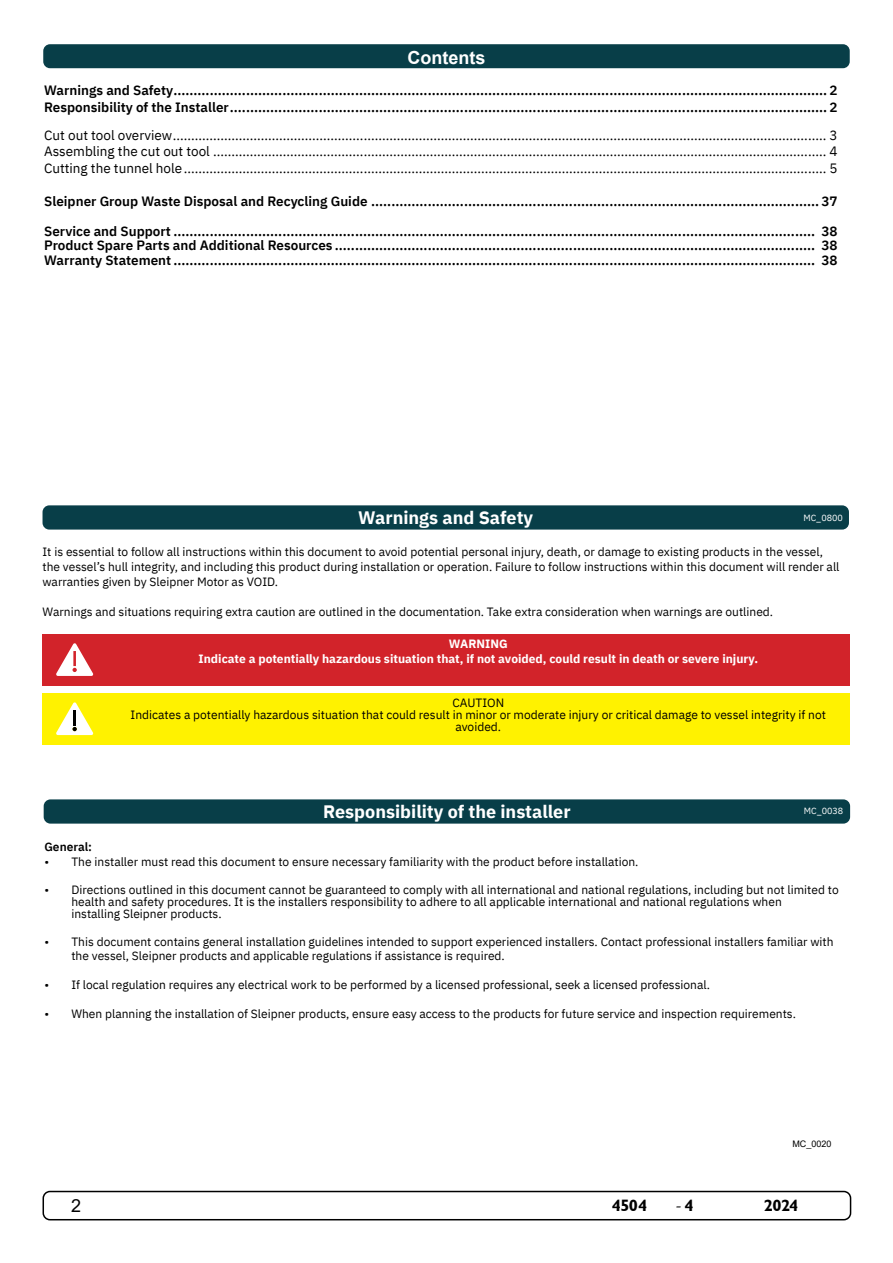
<style>
.page{position:relative;width:893px;height:1263px;background:#fff}
.page>*{position:absolute;margin:0;border:0;box-sizing:border-box;transform-origin:0 0}
.t1{font:700 18px "IBM Plex Sans";color:#fff}
.t2{font:700 18px "Arial";color:#fff}
.t3{font:18px "Minion Pro";color:#000}
.t4{font:18px "Arial";color:#000}
.t5{font:16.5px "Garrison Sans BOLD";letter-spacing:-.03em;color:#000}
.dots_TOC{font:600 13.5px/14.2px "IBM Plex Sans";color:#000;text-align:justify}
.dots_TOC-2{font:13.5px/28.5px "IBM Plex Sans";color:#000}
.t6{font:12px/12px "IBM Plex Sans";color:#000}
.t7{font:700 12px/15px "IBM Plex Sans";color:#fff;text-align:center}
.t8{font:600 12px "IBM Plex Sans";color:#000}
.t9{font:9px "IBM Plex Sans";color:#fff}
.t10{font:9px "Arial";color:#000}
.s1{font-weight:600}
.s2{font-family:"Garrison Sans BOLD";font-size:16.5px}
</style>
<div class="page">
<div style="left:43px;top:1191px;width:808px;height:29px;border:2px solid #000;border-radius:7px"></div>
<div style="left:43px;top:44px;width:807px;height:24px;background:#083e48;border-radius:7px"></div>
<div style="left:44px;top:799px;width:806px;height:25px;background:#083e48;border-radius:7px"></div>
<div style="left:43px;top:634px;width:807px;height:51px;background:#d2232a"></div>
<div style="left:43px;top:693px;width:807px;height:51px;background:#fff200"></div>
<div style="left:43px;top:505px;width:806px;height:25px;background:#083e48;border-radius:7px"></div>
<svg style="left:56px;top:643px;width:38px;height:33px"></svg>
<svg style="left:56px;top:702px;width:38px;height:33px"></svg>
<hr style="left:73px;top:710px;width:3px;height:15px;background:#000">
<p class="t2" style="left:407px;top:45px;width:79px">Contents</p>
<p class="dots_TOC" style="left:44px;top:82px;width:795px">Warnings and Safety.................................................................................................................................................................. 2</p>
<p class="dots_TOC-2" style="left:44px;top:91px;width:795px"><span class="s1">Responsibility of the Installer.................................................................................................................................................... 2<br></span>Cut out tool overview.................................................................................................................................................................................. 3</p>
<p class="dots_TOC-2" style="left:44px;top:136px;width:795px">Assembling the cut out tool ....................................................................................................................................................................... 4</p>
<p class="dots_TOC-2" style="left:44px;top:153px;width:795px">Cutting the tunnel hole............................................................................................................................................................................... 5</p>
<p class="dots_TOC" style="left:44px;top:192px;width:795px">Sleipner Group Waste Disposal and Recycling Guide ............................................................................................................... 37</p>
<p class="dots_TOC" style="left:44px;top:223px;width:795px">Service and Support ............................................................................................................................................................... 38<br>Product Spare Parts and Additional Resources ....................................................................................................................... 38<br>Warranty Statement ............................................................................................................................................................... 38</p>
<p class="t1" style="left:358px;top:503px;width:177px">Warnings and Safety</p>
<p class="t6" style="left:43px;top:543px;width:798px;line-height:15px">It is essential to follow all instructions within this document to avoid potential personal injury, death, or damage to existing products in the vessel, the vessel’s hull integrity, and including this product during installation or operation. Failure to follow instructions within this document will render all warranties given by Sleipner Motor as VOID.</p>
<p class="t6" style="left:43px;top:605px;width:732px">Warnings and situations requiring extra caution are outlined in the documentation. Take extra consideration when warnings are outlined.</p>
<p class="t9" style="left:803px;top:511px;width:41px">MC_0800</p>
<p class="t7" style="left:199px;top:635px;width:561px">WARNING<br>Indicate a potentially hazardous situation that, if not avoided, could result in death or severe injury.</p>
<p class="t6" style="left:131px;top:696px;width:697px;text-align:center">CAUTION<br>Indicates a potentially hazardous situation that could result in minor or moderate injury or critical damage to vessel integrity if not avoided.</p>
<p class="t1" style="left:323px;top:797px;width:249px">Responsibility of the installer</p>
<p class="t9" style="left:804px;top:804px;width:41px">MC_0038</p>
<p class="t8" style="left:44px;top:837px;width:49px">General:</p>
<p class="t6" style="left:44px;top:855px;width:596px">• The installer must read this document to ensure necessary familiarity with the product before installation.</p>
<p class="t6" style="left:71px;top:883px;width:769px;text-indent:-27px">• Directions outlined in this document cannot be guaranteed to comply with all international and national regulations, including but not limited to health and safety procedures. It is the installers responsibility to adhere to all applicable international and national regulations when<br>installing Sleipner products.</p>
<p class="t6" style="left:71px;top:934px;width:764px;line-height:13.5px;text-indent:-27px">• This document contains general installation guidelines intended to support experienced installers. Contact professional installers familiar with the vessel, Sleipner products and applicable regulations if assistance is required.</p>
<p class="t6" style="left:44px;top:977px;width:667px">• If local regulation requires any electrical work to be performed by a licensed professional, seek a licensed professional.</p>
<p class="t6" style="left:44px;top:1007px;width:753px">• When planning the installation of Sleipner products, ensure easy access to the products for future service and inspection requirements.</p>
<p class="t10" style="left:792px;top:1137px;width:41px">MC_0020</p>
<h1 class="t4" style="left:71px;top:1193px;width:12px">2</h1>
<h2 class="t5" style="left:612px;top:1196px;width:37px">4504</h2>
<h1 class="t3" style="left:675px;top:1193px;width:20px">-<span class="s2">4</span></h1>
<h2 class="t5" style="left:764px;top:1196px;width:36px">2024</h2>
</div>
